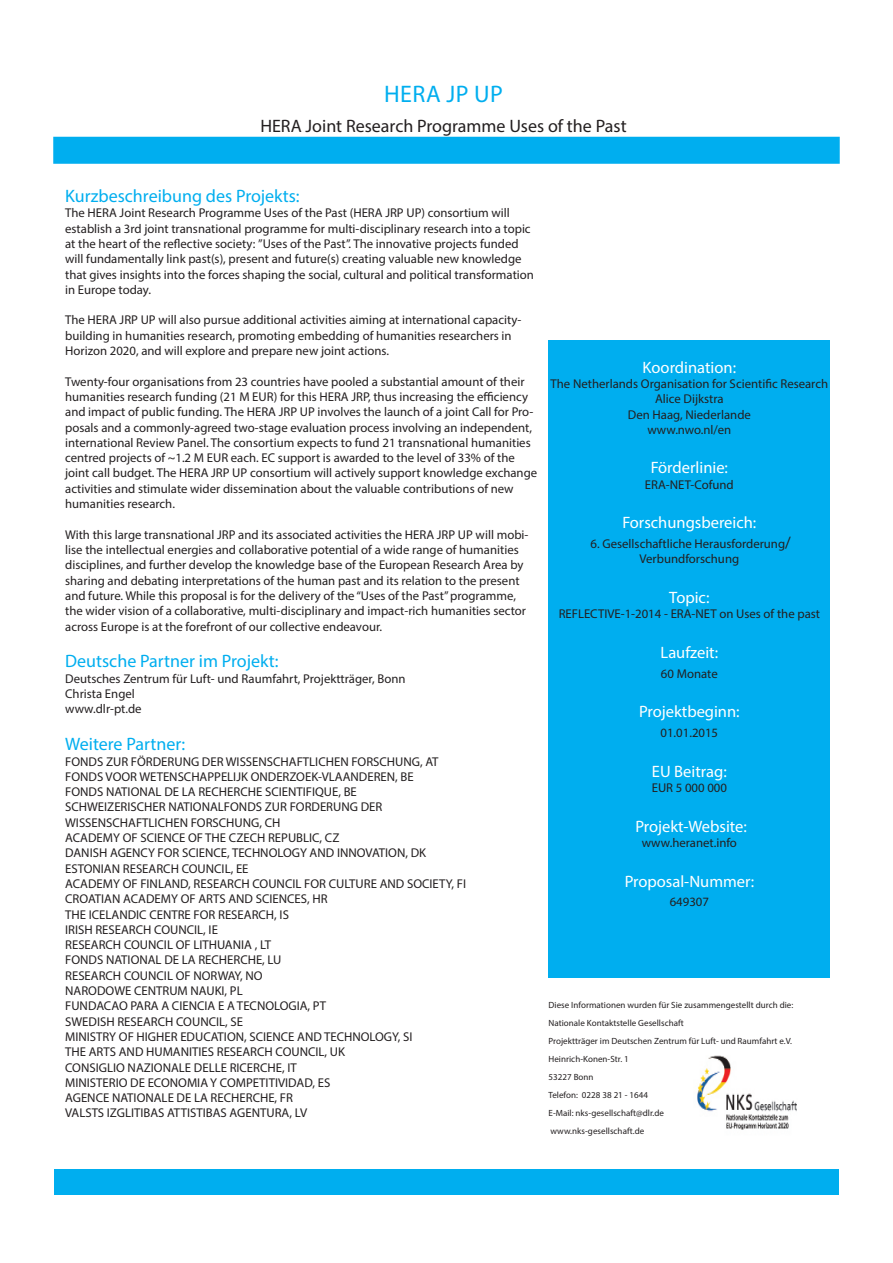
<style>
.page{position:relative;width:893px;height:1263px;background:#fff}
.page>*{position:absolute;margin:0;border:0;box-sizing:border-box;transform-origin:0 0}
.t1{font:24px "Myriad Pro";color:#00aeef}
.t2{font:18px "Myriad Pro";color:#00aeef}
.t3{font:18px "Myriad Pro";color:#231f20}
.t4{font:16.5px "Myriad Pro";color:#fff}
.t5{font:12.75px/15.3px "Myriad Pro";color:#231f20}
.t6{font:9px/18px "Myriad Pro";letter-spacing:.005em;color:#231f20}
.s1{font-size:16.5px}
</style>
<div class="page">
<div style="left:53px;top:137px;width:787px;height:27px;background:#00aeef;border:2px solid #00aeef"></div>
<div style="left:549px;top:340px;width:281px;height:638px;background:#00aeef"></div>
<img style="left:697px;top:1056px;width:100px;height:74px">
<div style="left:54px;top:1169px;width:785px;height:26px;background:#00aeef"></div>
<h1 class="t1" style="left:384px;top:79px;width:104px">HERA jp up</h1>
<h2 class="t3" style="left:260px;top:115px;width:368px">HERA Joint Research Programme Uses of the Past</h2>
<h2 class="t2" style="left:65px;top:185px;width:236px">Kurzbeschreibung des Projekts:</h2>
<p class="t5" style="left:65px;top:205px;width:470px">The HERA Joint Research Programme Uses of the Past (HERA JRP UP) consortium will establish a 3rd joint transnational programme for multi-disciplinary research into a topic at the heart of the reflective society: ”Uses of the Past”. The innovative projects funded will fundamentally link past(s), present and future(s) creating valuable new knowledge that gives insights into the forces shaping the social, cultural and political transformation in Europe today.</p>
<p class="t5" style="left:65px;top:312px;width:458px">The HERA JRP UP will also pursue additional activities aiming at international capacity&shy;building in humanities research, promoting embedding of humanities researchers in<br>Horizon 2020, and will explore and prepare new joint actions.</p>
<p class="t5" style="left:65px;top:373px;width:473px">Twenty-four organisations from 23 countries have pooled a substantial amount of their humanities research funding (21 M EUR) for this HERA JRP, thus increasing the efficiency and impact of public funding. The HERA JRP UP involves the launch of a joint Call for Pro&shy;posals and a commonly-agreed two-stage evaluation process involving an independent, international Review Panel. The consortium expects to fund 21 transnational humanities centred projects of ~1.2 M EUR each. EC support is awarded to the level of 33% of the joint call budget. The HERA JRP UP consortium will actively support knowledge exchange activities and stimulate wider dissemination about the valuable contributions of new humanities research.</p>
<p class="t5" style="left:65px;top:526px;width:465px">With this large transnational JRP and its associated activities the HERA JRP UP will mobi&shy;lise the intellectual energies and collaborative potential of a wide range of humanities disciplines, and further develop the knowledge base of the European Research Area by sharing and debating interpretations of the human past and its relation to the present and future. While this proposal is for the delivery of the “Uses of the Past” programme, the wider vision of a collaborative, multi-disciplinary and impact-rich humanities sector across Europe is at the forefront of our collective endeavour.</p>
<h2 class="t2" style="left:65px;top:650px;width:215px">Deutsche Partner im Projekt:</h2>
<p class="t5" style="left:65px;top:670px;width:342px">Deutsches Zentrum für Luft- und Raumfahrt, Projektträger, Bonn<br>Christa Engel<br>www.dlr-pt.de</p>
<h2 class="t2" style="left:65px;top:733px;width:122px">Weitere Partner:</h2>
<p class="t5" style="left:65px;top:753px;width:402px">FONDS ZUR FÖRDERUNG DER WISSENSCHAFTLICHEN FORSCHUNG, AT FONDS VOOR WETENSCHAPPELIJK ONDERZOEK-VLAANDEREN, BE<br>FONDS NATIONAL DE LA RECHERCHE SCIENTIFIQUE, BE<br>SCHWEIZERISCHER NATIONALFONDS ZUR FORDERUNG DER WISSENSCHAFTLICHEN FORSCHUNG, CH<br>ACADEMY OF SCIENCE OF THE CZECH REPUBLIC, CZ<br>DANISH AGENCY FOR SCIENCE, TECHNOLOGY AND INNOVATION, DK ESTONIAN RESEARCH COUNCIL, EE<br>ACADEMY OF FINLAND, RESEARCH COUNCIL FOR CULTURE AND SOCIETY, FI CROATIAN ACADEMY OF ARTS AND SCIENCES, HR<br>THE ICELANDIC CENTRE FOR RESEARCH, IS<br>IRISH RESEARCH COUNCIL, IE<br>RESEARCH COUNCIL OF LITHUANIA , LT<br>FONDS NATIONAL DE LA RECHERCHE, LU<br>RESEARCH COUNCIL OF NORWAY, NO<br>NARODOWE CENTRUM NAUKI, PL<br>FUNDACAO PARA A CIENCIA E A TECNOLOGIA, PT<br>SWEDISH RESEARCH COUNCIL, SE<br>MINISTRY OF HIGHER EDUCATION, SCIENCE AND TECHNOLOGY, SI<br>THE ARTS AND HUMANITIES RESEARCH COUNCIL, UK<br>CONSIGLIO NAZIONALE DELLE RICERCHE, IT<br>MINISTERIO DE ECONOMIA Y COMPETITIVIDAD, ES<br>AGENCE NATIONALE DE LA RECHERCHE, FR<br>VALSTS IZGLITIBAS ATTISTIBAS AGENTURA, LV</p>
<p class="t4" style="left:643px;top:357px;width:95px">Koordination:</p>
<p class="t5" style="left:551px;top:376px;width:279px;text-align:center">The Netherlands Organisation for Scientific Research<br>Alice Dijkstra<br>Den Haag, Niederlande<br>www.nwo.nl/en</p>
<p class="t4" style="left:651px;top:458px;width:79px">Förderlinie:</p>
<p class="t5" style="left:645px;top:477px;width:90px">ERA-NET-Cofund</p>
<p class="t4" style="left:622px;top:513px;width:136px">Forschungsbereich:</p>
<p class="t5" style="left:591px;top:536px;width:202px;text-align:center">6. Gesellschaftliche Herausforderung<span class="s1">/<br></span>Verbundforschung</p>
<p class="t4" style="left:669px;top:587px;width:42px">Topic:</p>
<p class="t5" style="left:559px;top:606px;width:263px">REFLECTIVE-1-2014 - ERA-NET on Uses of the past</p>
<p class="t4" style="left:661px;top:642px;width:59px">Laufzeit:</p>
<p class="t5" style="left:661px;top:666px;width:58px">60 Monate</p>
<p class="t4" style="left:639px;top:702px;width:102px">Projektbeginn:</p>
<p class="t5" style="left:661px;top:725px;width:59px">01.01.2015</p>
<p class="t4" style="left:652px;top:761px;width:76px">EU Beitrag:</p>
<p class="t5" style="left:652px;top:780px;width:77px">EUR 5 000 000</p>
<p class="t4" style="left:635px;top:816px;width:113px">Projekt-Website:</p>
<p class="t5" style="left:642px;top:835px;width:97px">www.heranet.info</p>
<p class="t4" style="left:625px;top:871px;width:131px">Proposal-Nummer:</p>
<p class="t5" style="left:670px;top:894px;width:41px">649307</p>
<p class="t6" style="left:549px;top:996px;width:246px">Diese Informationen wurden für Sie zusammengestellt durch die:<br>Nationale Kontaktstelle Gesellschaft<br>Projektträger im Deutschen Zentrum für Luft- und Raumfahrt e.V.<br>Heinrich-Konen-Str. 1<br>53227 Bonn<br>Telefon: 0228 38 21 - 1644<br>E-Mail: nks-gesellschaft@dlr.de<br>www.nks-gesellschaft.de</p>
</div>
